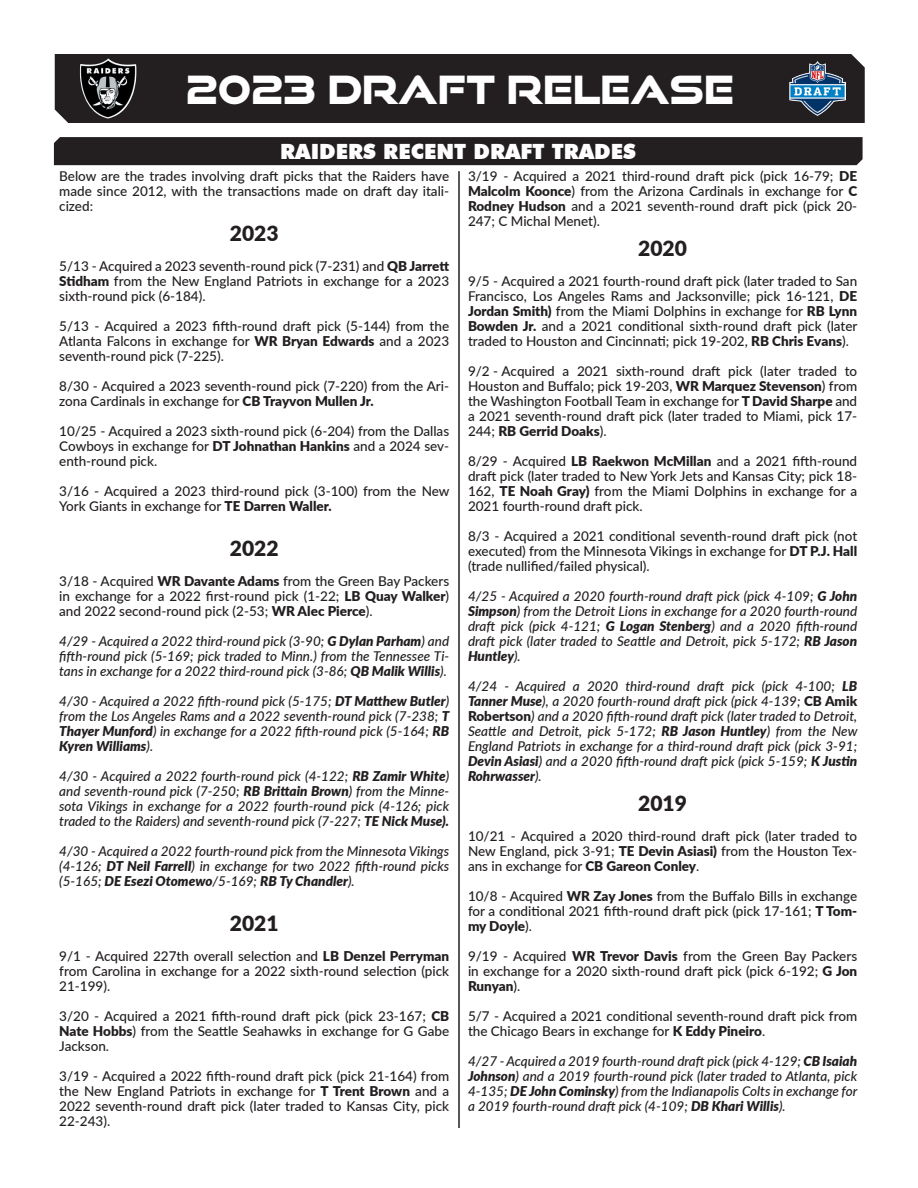
<style>
.page{position:relative;width:918px;height:1188px;background:#fff}
.page>*{position:absolute;margin:0;border:0;box-sizing:border-box;transform-origin:0 0}
.t1{font:39px "Good Times Hv";color:#fff}
.t2{font:900 21px "Futura BT";color:#fff}
.t3{font:900 21px "Lato";color:#231f20}
.t4{font:500 13.5px/15px "Lato";color:#231f20;text-align:justify}
.t5{font:italic 500 13.5px/15px "Lato";color:#231f20;text-align:justify}
.s1{font-weight:900}
.s2{font-weight:900;font-style:normal}
</style>
<div class="page">
<hr style="left:458px;top:172px;width:2px;height:955px;background:#231f20">
<div style="left:55px;top:54px;width:810px;height:69px;background:#231f20"></div>
<img style="left:789px;top:62px;width:57px;height:53px">
<img style="left:80px;top:58px;width:56px;height:60px">
<div style="left:54px;top:137px;width:809px;height:28px;background:#231f20"></div>
<p class="t1" style="left:186px;top:66px;width:549px">2023 DRAFT RELEASE</p>
<p class="t2" style="left:280px;top:139px;width:357px">RAIDERS RECENT DRAFT TRADES</p>
<p class="t4" style="left:59px;top:168px;width:391px">Below are the trades involving draft picks that the Raiders have made since 2012, with the transactions made on draft day itali&shy;cized:</p>
<p class="t3" style="left:230px;top:218px;width:50px">2023</p>
<p class="t4" style="left:59px;top:258px;width:391px">5/13 - Acquired a 2023 seventh-round pick (7-231) and <span class="s1">QB Jarrett Stidham</span> from the New England Patriots in exchange for a 2023 sixth-round pick (6-184).</p>
<p class="t4" style="left:59px;top:318px;width:392px">5/13 - Acquired a 2023 fifth-round draft pick (5-144) from the Atlanta Falcons in exchange for <span class="s1">WR Bryan Edwards</span> and a 2023 seventh-round pick (7-225).</p>
<p class="t4" style="left:59px;top:378px;width:392px">8/30 - Acquired a 2023 seventh-round pick (7-220) from the Ari&shy;zona Cardinals in exchange for <span class="s1">CB Trayvon Mullen Jr.</span></p>
<p class="t4" style="left:59px;top:423px;width:392px">10/25 - Acquired a 2023 sixth-round pick (6-204) from the Dallas Cowboys in exchange for <span class="s1">DT Johnathan Hankins</span> and a 2024 sev&shy;enth-round pick.</p>
<p class="t4" style="left:59px;top:483px;width:392px">3/16 - Acquired a 2023 third-round pick (3-100) from the New<br>York Giants in exchange for <span class="s1">TE Darren Waller.</span></p>
<p class="t3" style="left:230px;top:533px;width:50px">2022</p>
<p class="t4" style="left:59px;top:573px;width:392px">3/18 - Acquired <span class="s1">WR Davante Adams</span> from the Green Bay Packers in exchange for a 2022 first-round pick (1-22; <span class="s1">LB Quay Walker</span>) and 2022 second-round pick (2-53; <span class="s1">WR Alec Pierce</span>).</p>
<p class="t5" style="left:59px;top:633px;width:392px">4/29 - Acquired a 2022 third-round pick (3-90; <span class="s1">G Dylan Parham</span>) and fifth-round pick (5-169; pick traded to Minn.) from the Tennessee Ti&shy;tans in exchange for a 2022 third-round pick (3-86; <span class="s1">QB Malik Willis</span>).</p>
<p class="t5" style="left:59px;top:693px;width:392px">4/30 - Acquired a 2022 fifth-round pick (5-175; <span class="s1">DT Matthew Butler</span>) from the Los Angeles Rams and a 2022 seventh-round pick (7-238; <span class="s1">T Thayer Munford</span>) in exchange for a 2022 fifth-round pick (5-164; <span class="s1">RB Kyren Williams</span>).</p>
<p class="t5" style="left:59px;top:768px;width:392px">4/30 - Acquired a 2022 fourth-round pick (4-122; <span class="s1">RB Zamir White</span>) and seventh-round pick (7-250; <span class="s1">RB Brittain Brown</span>) from the Minne&shy;sota Vikings in exchange for a 2022 fourth-round pick (4-126; pick traded to the Raiders) and seventh-round pick (7-227; <span class="s1">TE Nick Muse).</span></p>
<p class="t5" style="left:59px;top:843px;width:391px">4/30 - Acquired a 2022 fourth-round pick from the Minnesota Vikings (4-126; <span class="s1">DT Neil Farrell</span>) in exchange for two 2022 fifth-round picks (5-165; <span class="s1">DE Esezi Otomewo</span>/5-169; <span class="s1">RB Ty Chandler</span>).</p>
<p class="t3" style="left:230px;top:908px;width:50px">2021</p>
<p class="t4" style="left:59px;top:948px;width:391px">9/1 - Acquired 227th overall selection and <span class="s1">LB Denzel Perryman </span>from Carolina in exchange for a 2022 sixth-round selection (pick 21-199).</p>
<p class="t4" style="left:59px;top:1008px;width:391px">3/20 - Acquired a 2021 fifth-round draft pick (pick 23-167; <span class="s1">CB Nate Hobbs</span>) from the Seattle Seahawks in exchange for G Gabe Jackson.</p>
<p class="t4" style="left:59px;top:1068px;width:391px">3/19 - Acquired a 2022 fifth-round draft pick (pick 21-164) from the New England Patriots in exchange for <span class="s1">T Trent Brown</span> and a 2022 seventh-round draft pick (later traded to Kansas City, pick 22-243).</p>
<p class="t4" style="left:468px;top:168px;width:391px">3/19 - Acquired a 2021 third-round draft pick (pick 16-79; <span class="s1">DE Malcolm Koonce</span>) from the Arizona Cardinals in exchange for <span class="s1">C Rodney Hudson</span> and a 2021 seventh-round draft pick (pick 20- 247; C Michal Menet).</p>
<p class="t3" style="left:638px;top:233px;width:50px">2020</p>
<p class="t4" style="left:468px;top:273px;width:391px">9/5 - Acquired a 2021 fourth-round draft pick (later traded to San Francisco, Los Angeles Rams and Jacksonville; pick 16-121, <span class="s1">DE Jordan Smith)</span> from the Miami Dolphins in exchange for <span class="s1">RB Lynn Bowden Jr.</span> and a 2021 conditional sixth-round draft pick (later traded to Houston and Cincinnati; pick 19-202, <span class="s1">RB Chris Evans</span>).</p>
<p class="t4" style="left:468px;top:363px;width:391px">9/2 - Acquired a 2021 sixth-round draft pick (later traded to Houston and Buffalo; pick 19-203, <span class="s1">WR Marquez Stevenson</span>) from the Washington Football Team in exchange for <span class="s1">T David Sharpe</span> and a 2021 seventh-round draft pick (later traded to Miami, pick 17- 244; <span class="s1">RB Gerrid Doaks</span>).</p>
<p class="t4" style="left:468px;top:453px;width:391px">8/29 - Acquired <span class="s1">LB Raekwon McMillan</span> and a 2021 fifth-round draft pick (later traded to New York Jets and Kansas City; pick 18- 162, <span class="s1">TE Noah Gray)</span> from the Miami Dolphins in exchange for a 2021 fourth-round draft pick.</p>
<p class="t4" style="left:468px;top:528px;width:391px">8/3 - Acquired a 2021 conditional seventh-round draft pick (not executed) from the Minnesota Vikings in exchange for <span class="s1">DT P.J. Hall </span>(trade nullified/failed physical).</p>
<p class="t5" style="left:468px;top:588px;width:391px">4/25 - Acquired a 2020 fourth-round draft pick (pick 4-109; <span class="s1">G John Simpson</span>) from the Detroit Lions in exchange for a 2020 fourth-round draft pick (pick 4-121; <span class="s1">G Logan Stenberg</span>) and a 2020 fifth-round draft pick (later traded to Seattle and Detroit, pick 5-172; <span class="s1">RB Jason Huntley</span>).</p>
<p class="t5" style="left:468px;top:678px;width:391px">4/24 - Acquired a 2020 third-round draft pick (pick 4-100; <span class="s1">LB Tanner Muse</span>), a 2020 fourth-round draft pick (pick 4-139; <span class="s2">CB Amik Robertson</span>) and a 2020 fifth-round draft pick (later traded to Detroit, Seattle and Detroit, pick 5-172; <span class="s1">RB Jason Huntley</span>) from the New England Patriots in exchange for a third-round draft pick (pick 3-91; <span class="s1">Devin Asiasi</span>) and a 2020 fifth-round draft pick (pick 5-159; <span class="s1">K Justin Rohrwasser</span>).</p>
<p class="t3" style="left:638px;top:788px;width:50px">2019</p>
<p class="t4" style="left:468px;top:828px;width:391px">10/21 - Acquired a 2020 third-round draft pick (later traded to New England, pick 3-91; <span class="s1">TE Devin Asiasi)</span> from the Houston Tex&shy;ans in exchange for <span class="s1">CB Gareon Conley</span>.</p>
<p class="t4" style="left:468px;top:888px;width:391px">10/8 - Acquired <span class="s1">WR Zay Jones</span> from the Buffalo Bills in exchange for a conditional 2021 fifth-round draft pick (pick 17-161; <span class="s1">T Tom&shy;my Doyle</span>).</p>
<p class="t4" style="left:468px;top:948px;width:391px">9/19 - Acquired <span class="s1">WR Trevor Davis</span> from the Green Bay Packers in exchange for a 2020 sixth-round draft pick (pick 6-192; <span class="s1">G Jon Runyan</span>).</p>
<p class="t4" style="left:468px;top:1008px;width:391px">5/7 - Acquired a 2021 conditional seventh-round draft pick from the Chicago Bears in exchange for <span class="s1">K Eddy Pineiro</span>.</p>
<p class="t5" style="left:468px;top:1053px;width:391px">4/27 - Acquired a 2019 fourth-round draft pick (pick 4-129; <span class="s1">CB Isaiah Johnson</span>) and a 2019 fourth-round pick (later traded to Atlanta, pick 4-135; <span class="s1">DE John Cominsky</span>) from the Indianapolis Colts in exchange for a 2019 fourth-round draft pick (4-109; <span class="s1">DB Khari Willis</span>).</p>
</div>
